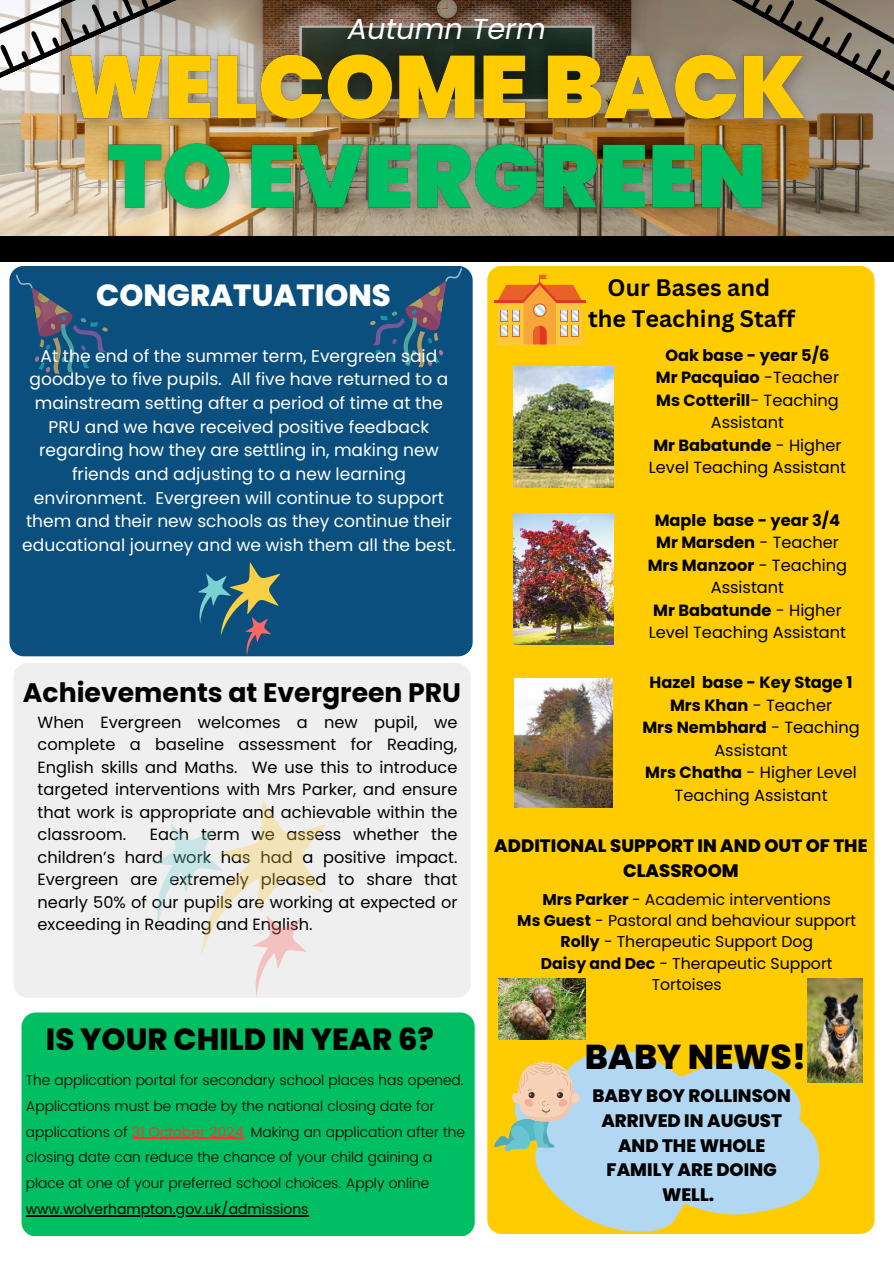
<style>
.page{position:relative;width:894px;height:1264px;background:#fff}
.page>*{position:absolute;margin:0;border:0;box-sizing:border-box;transform-origin:0 0}
.t1{font:800 34.5px "Poppins";color:#000}
.t2{font:800 30.6px "Poppins";color:#000}
.t3{font:800 30.6px "Poppins";color:#fff}
.t4{font:italic 28.95px "Poppins";color:#fff}
.t5{font:700 26.7px "Poppins";color:#000}
.t6{font:700 23.25px/31.5px "Canva Sans";color:#000;text-align:center}
.t7{font:800 18px/24.8px "Poppins";color:#000;text-align:center}
.t8{font:17.1px/23.7px "Poppins";color:#fff;text-align:center}
.t9{font:16.2px/22.5px "Poppins";color:#000;text-align:center}
.t10{font:700 16.2px "Poppins";color:#000}
.t11{font:15.6px/21.3px "Poppins";color:#000;text-align:center}
.t12{font:300 14.1px/25.8px "Poppins";color:#000}
.t13{font:14.1px "Poppins";color:#000}
.s1{font-weight:400;color:#ff3131}
.s2{color:#ff3131}
.s3{font-weight:400}
.s4{font-weight:700}
</style>
<div class="page">
<img style="left:0;top:108px;width:893px;height:128px">
<div style="left:9px;top:266px;width:463px;height:390px;background:#0a4f7d;border-radius:14px"></div>
<div style="left:13px;top:663px;width:457px;height:334px;background:#efefef;border-radius:14px"></div>
<div style="left:487px;top:266px;width:387px;height:967px;background:#ffcc01;border-radius:14px"></div>
<div style="left:22px;top:1012px;width:452px;height:224px;background:#00bf63;border-radius:14px"></div>
<svg style="left:62px;top:0;width:831px;height:185px;background:#7b634e"></svg>
<div style="left:0;top:236px;width:893px;height:26px;background:#000"></div>
<hr style="left:494px;top:300px;width:91px;height:2px;background:#e43626">
<svg style="left:496px;top:275px;width:86px;height:69px"></svg>
<svg style="left:0;top:0;width:259px;height:108px"></svg>
<svg style="left:632px;top:0;width:261px;height:119px;background:#7f7567"></svg>
<img style="left:513px;top:366px;width:100px;height:121px">
<img style="left:513px;top:513px;width:100px;height:131px">
<img style="left:515px;top:678px;width:97px;height:129px">
<img style="left:807px;top:978px;width:55px;height:104px">
<img style="left:498px;top:978px;width:87px;height:61px">
<svg style="left:16px;top:275px;width:92px;height:98px"></svg>
<svg style="left:370px;top:268px;width:92px;height:99px"></svg>
<svg style="left:198px;top:562px;width:82px;height:94px"></svg>
<hr style="left:132px;top:1137px;width:111px;height:1px;background:#ff3131">
<hr style="left:26px;top:1215px;width:282px;height:1px;background:#000">
<img style="left:48px;top:27px;width:779px;height:124px">
<img style="left:85px;top:113px;width:698px;height:123px">
<svg style="left:154px;top:801px;width:172px;height:196px"></svg>
<svg style="left:535px;top:1048px;width:285px;height:184px;fill:#b1d7f3"></svg>
<svg style="left:494px;top:1057px;width:85px;height:94px"></svg>
<h5 class="t4" style="left:347px;top:9px;width:199px">Autumn Term</h5>
<p class="t3" style="left:96px;top:274px;width:296px">CONGRATUATIONS</p>
<p class="t8" style="left:22px;top:344px;width:434px">At the end of the summer term, Evergreen said goodbye to five pupils. All five have returned to a mainstream setting after a period of time at the PRU and we have received positive feedback regarding how they are settling in, making new friends and adjusting to a new learning environment. Evergreen will continue to support them and their new schools as they continue their educational journey and we wish them all the best.</p>
<p class="t5" style="left:23px;top:673px;width:439px">Achievements at Evergreen PRU</p>
<p class="t9" style="left:38px;top:710px;width:421px;text-align:justify">When Evergreen welcomes a new pupil, we complete a baseline assessment for Reading, English skills and Maths. We use this to introduce targeted interventions with Mrs Parker, and ensure that work is appropriate and achievable within the classroom.</p>
<p class="t9" style="left:38px;top:823px;width:421px;text-align:justify;text-indent:112px">Each term we assess whether the children’s hard work has had a positive impact.<br>Evergreen are extremely pleased to share that nearly 50% of our pupils are working at expected or exceeding in Reading and English.</p>
<p class="t2" style="left:46px;top:1018px;width:389px">IS YOUR CHILD IN YEAR 6?</p>
<p class="t12" style="left:26px;top:1067px;width:440px">The application portal for secondary school places has opened.<br>Applications must be made by the national closing date for applications of <span class="s1">31 October 2024</span><span class="s2">.</span> Making an application after the closing date can reduce the chance of your child gaining a place at one of your preferred school choices. Apply online</p>
<h3 class="t13" style="left:26px;top:1201px;width:284px">www.wolverhampton.gov.uk/admissions</h3>
<p class="t6" style="left:588px;top:271px;width:208px">Our Bases and<br>the Teaching Staff</p>
<p class="t10" style="left:665px;top:343px;width:165px">Oak base - year 5/6</p>
<h3 class="t10" style="left:655px;top:366px;width:184px">Mr Pacquiao <span class="s3">-Teacher</span></h3>
<p class="t9" style="left:656px;top:389px;width:184px"><span class="s4">Ms Cotterill</span>- Teaching<br>Assistant</p>
<p class="t9" style="left:648px;top:434px;width:198px;text-align:left"><span class="s4">Mr Babatunde</span> - Higher<br>Level Teaching Assistant</p>
<h6 class="t10" style="left:654px;top:509px;width:187px">Maple base - year 3/4</h6>
<p class="t10" style="left:656px;top:531px;width:184px">Mr Marsden <span class="s3">- Teacher</span></p>
<p class="t9" style="left:647px;top:554px;width:201px"><span class="s4">Mrs Manzoor</span> - Teaching<br>Assistant</p>
<p class="t9" style="left:648px;top:599px;width:199px;text-align:left"><span class="s4">Mr Babatunde</span> - Higher<br>Level Teaching Assistant</p>
<p class="t10" style="left:649px;top:671px;width:204px">Hazel base - Key Stage 1</p>
<p class="t9" style="left:669px;top:693px;width:163px"><span class="s4">Mrs Khan</span> - Teacher</p>
<p class="t9" style="left:642px;top:716px;width:219px"><span class="s4">Mrs Nembhard</span> - Teaching<br>Assistant</p>
<p class="t9" style="left:645px;top:761px;width:213px"><span class="s4">Mrs Chatha</span> - Higher Level<br>Teaching Assistant</p>
<p class="t7" style="left:494px;top:833px;width:374px">ADDITIONAL SUPPORT IN AND OUT OF THE<br>CLASSROOM</p>
<p class="t11" style="left:542px;top:888px;width:290px"><span class="s4">Mrs Parker</span> - Academic interventions</p>
<p class="t11" style="left:517px;top:909px;width:340px"><span class="s4">Ms Guest</span> - Pastoral and behaviour support</p>
<p class="t11" style="left:560px;top:931px;width:254px"><span class="s4">Rolly</span> - Therapeutic Support Dog</p>
<p class="t11" style="left:540px;top:952px;width:293px"><span class="s4">Daisy and Dec</span> - Therapeutic Support<br>Tortoises</p>
<p class="t1" style="left:584px;top:1032px;width:223px">BABY NEWS!</p>
<p class="t7" style="left:592px;top:1083px;width:200px">BABY BOY ROLLINSON<br>ARRIVED IN AUGUST<br>AND THE WHOLE<br>FAMILY ARE DOING<br>WELL.</p>
</div>
